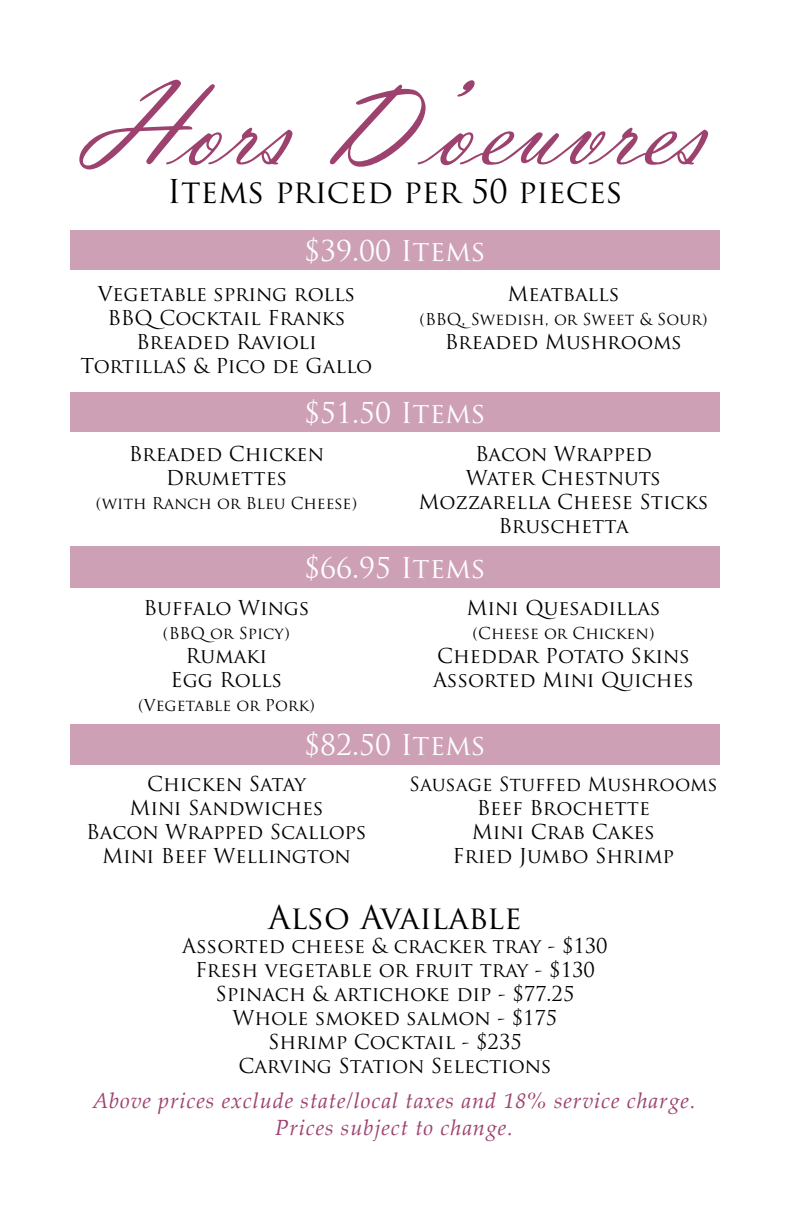
<style>
.page{position:relative;width:792px;height:1224px;background:#fff}
.page>*{position:absolute;margin:0;border:0;box-sizing:border-box;transform-origin:0 0}
.t1{font:120px "Vladimir Script";color:#9d426e}
.t2{font:32px "Trajan Pro";color:#000}
.t3{font:28px "Trajan Pro";color:#fff}
.t4{font:italic 22px/26.4px "Palatino Linotype";letter-spacing:.04em;color:#9d426e;text-align:center}
.t5{font:20px/24px "Trajan Pro";color:#000;text-align:center}
.t6{font:19px "Trajan Pro";color:#000}
.t7{font:16px "Trajan Pro";color:#000}
</style>
<div class="page">
<div style="left:70px;top:230px;width:650px;height:40px;background:#cea0b6"></div>
<div style="left:70px;top:392px;width:650px;height:40px;background:#cea0b6"></div>
<div style="left:70px;top:546px;width:650px;height:42px;background:#cea0b6"></div>
<div style="left:70px;top:724px;width:650px;height:41px;background:#cea0b6"></div>
<h1 class="t1" style="left:83px;top:56px;width:625px">Hors D’oeuvres</h1>
<h2 class="t2" style="left:167px;top:171px;width:457px">Items priced per 50 pieces</h2>
<h3 class="t3" style="left:304px;top:233px;width:183px">$39.00 Items</h3>
<p class="t5" style="left:81px;top:281px;width:293px">Vegetable spring rolls<br>BBQCocktail Franks<br>Breaded Ravioli<br>TortillaS &amp; Pico de Gallo</p>
<p class="t5" style="left:508px;top:281px;width:113px">Meatballs</p>
<p class="t7" style="left:419px;top:309px;width:290px">(BBQ, Swedish, or Sweet &amp; Sour)</p>
<p class="t5" style="left:445px;top:329px;width:239px">Breaded Mushrooms</p>
<h3 class="t3" style="left:304px;top:395px;width:183px">$51.50 Items</h3>
<p class="t5" style="left:129px;top:442px;width:197px">Breaded Chicken<br>Drumettes</p>
<p class="t7" style="left:96px;top:493px;width:263px">(with Ranch or Bleu Cheese)</p>
<p class="t5" style="left:418px;top:442px;width:292px">Bacon Wrapped<br>Water Chestnuts<br>Mozzarella Cheese Sticks<br>Bruschetta</p>
<h3 class="t3" style="left:304px;top:550px;width:183px">$66.95 Items</h3>
<p class="t5" style="left:143px;top:595px;width:168px">Buffalo Wings</p>
<p class="t7" style="left:163px;top:623px;width:129px">(BBQor Spicy)</p>
<p class="t5" style="left:171px;top:643px;width:113px">Rumaki<br>Egg Rolls</p>
<p class="t7" style="left:138px;top:695px;width:178px">(Vegetable or Pork)</p>
<p class="t5" style="left:466px;top:595px;width:196px">Mini Quesadillas</p>
<p class="t7" style="left:472px;top:623px;width:184px">(Cheese or Chicken)</p>
<p class="t5" style="left:433px;top:643px;width:262px;text-align:left">Cheddar Potato Skins<br>Assorted Mini Quiches</p>
<h3 class="t3" style="left:304px;top:727px;width:183px">$82.50 Items</h3>
<p class="t5" style="left:86px;top:771px;width:282px">Chicken Satay<br>Mini Sandwiches<br>Bacon Wrapped Scallops<br>Mini Beef Wellington</p>
<p class="t6" style="left:409px;top:772px;width:310px">Sausage Stuffed Mushrooms</p>
<p class="t5" style="left:453px;top:795px;width:223px">Beef Brochette<br>Mini Crab Cakes<br>Fried Jumbo Shrimp</p>
<h2 class="t2" style="left:268px;top:897px;width:255px">Also Available</h2>
<p class="t5" style="left:182px;top:933px;width:427px">Assorted cheese &amp; cracker tray - $130<br>Fresh vegetable or fruit tray - $130<br>Spinach &amp; artichoke dip - $77.25<br>Whole smoked salmon - $175<br>Shrimp Cocktail - $235<br>Carving Station Selections</p>
<p class="t4" style="left:92px;top:1087px;width:605px">Above prices exclude state/local taxes and 18% service charge.<br>Prices subject to change.</p>
</div>
